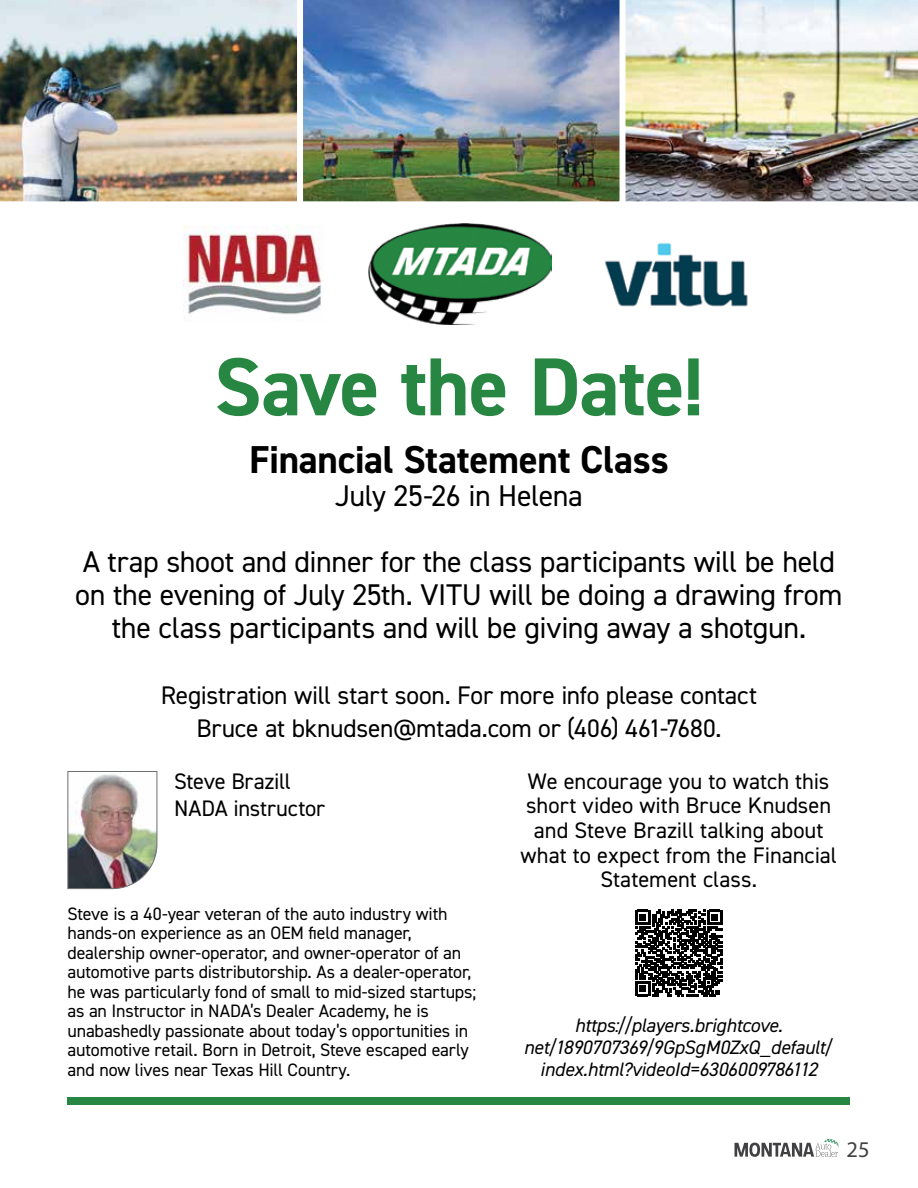
<style>
.page{position:relative;width:918px;height:1188px;background:#fff}
.page>*{position:absolute;margin:0;border:0;box-sizing:border-box;transform-origin:0 0}
.t1{font:700 82.5px "DIN2014";letter-spacing:-.015em;color:#278641}
.t2{font:700 39px "DIN2014";letter-spacing:-.01em;color:#000}
.t3{font:30px/33px "DIN2014";letter-spacing:-.015em;color:#000;text-align:center}
.t4{font:25.5px/33px "DIN2014";letter-spacing:-.005em;color:#000;text-align:center}
.t5{font:22.5px/24.6px "DIN2014";color:#000}
.t6{font:22.5px "Myriad Pro";color:#414042}
.t7{font:italic 19.5px/21.6px "DIN2014";letter-spacing:-.015em;color:#000;text-align:center}
.t8{font:18px/19.5px "DIN2014";letter-spacing:-.01em;color:#000}
</style>
<div class="page">
<img style="left:0;top:0;width:297px;height:202px">
<img style="left:626px;top:0;width:292px;height:202px">
<img style="left:303px;top:0;width:323px;height:202px">
<img style="left:368px;top:223px;width:184px;height:102px">
<img style="left:604px;top:243px;width:144px;height:64px">
<img style="left:183px;top:225px;width:139px;height:90px">
<img style="left:67px;top:771px;width:91px;height:118px">
<div style="left:68px;top:1097px;width:782px;height:8px;background:#278641"></div>
<svg style="left:635px;top:910px;width:87px;height:86px"></svg>
<svg style="left:735px;top:1139px;width:104px;height:18px"></svg>
<h1 class="t1" style="left:214px;top:332px;width:491px">Save the Date!</h1>
<h2 class="t2" style="left:249px;top:433px;width:421px">Financial Statement Class</h2>
<h3 class="t3" style="left:335px;top:478px;width:249px">July 25-26 in Helena</h3>
<h3 class="t3" style="left:75px;top:544px;width:769px">A trap shoot and dinner for the class participants will be held on the evening of July 25th. VITU will be doing a drawing from the class participants and will be giving away a shotgun.</h3>
<h3 class="t4" style="left:161px;top:678px;width:598px">Registration will start soon. For more info please contact<br>Bruce at bknudsen@mtada.com or (406) 461-7680.</h3>
<p class="t5" style="left:174px;top:767px;width:153px;line-height:27px">Steve Brazill<br>NADA instructor</p>
<p class="t5" style="left:521px;top:768px;width:318px;text-align:center">We encourage you to watch this short video with Bruce Knudsen and Steve Brazill talking about what to expect from the Financial<br>Statement class.</p>
<p class="t8" style="left:68px;top:903px;width:410px">Steve is a 40-year veteran of the auto industry with hands-on experience as an OEM field manager, dealership owner-operator, and owner-operator of an automotive parts distributorship. As a dealer-operator, he was particularly fond of small to mid-sized startups; as an Instructor in NADA’s Dealer Academy, he is unabashedly passionate about today’s opportunities in automotive retail. Born in Detroit, Steve escaped early and now lives near Texas Hill Country.</p>
<p class="t7" style="left:524px;top:1014px;width:311px">https://players.brightcove. net/1890707369/9GpSgM0ZxQ_default/ index.html?videoId=6306009786112</p>
<p class="t6" style="left:847px;top:1135px;width:25px">25</p>
</div>
